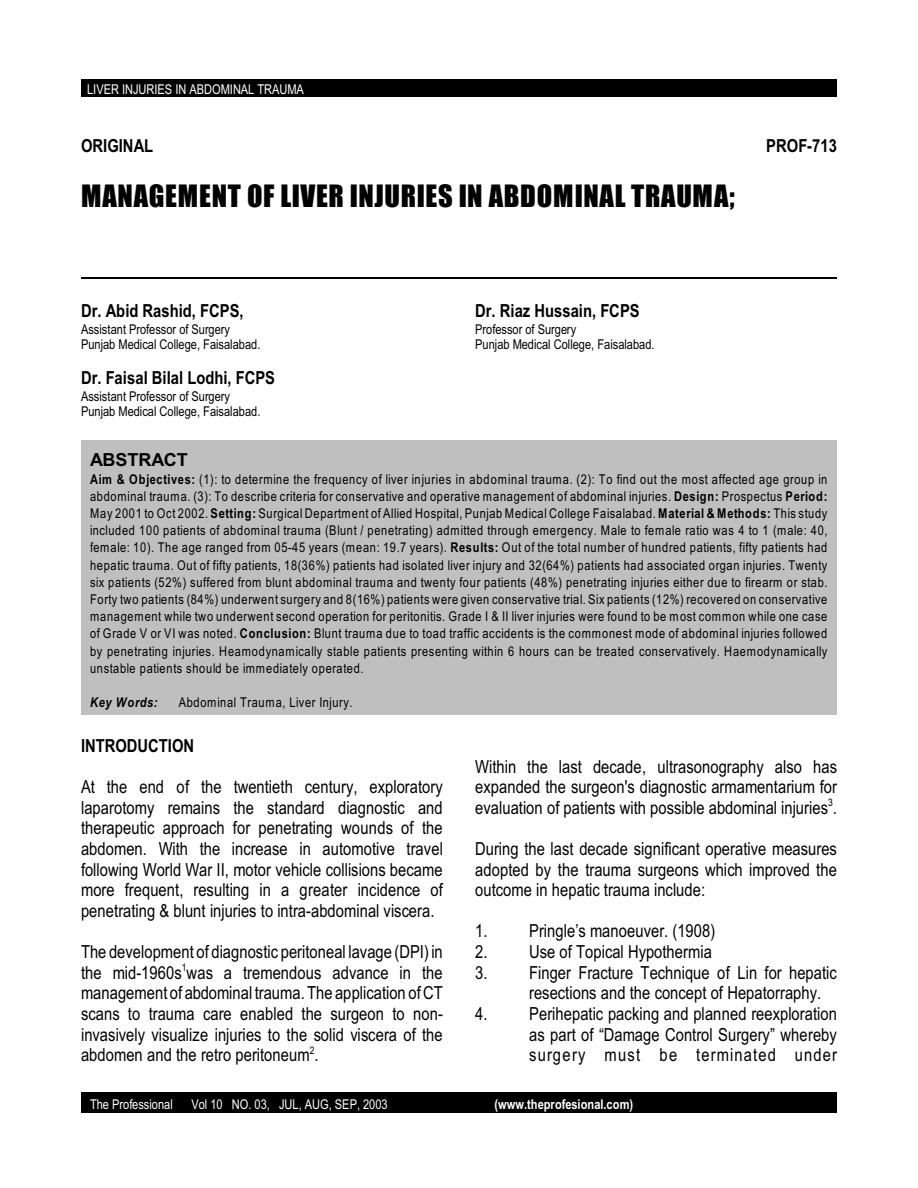
<style>
.page{position:relative;width:918px;height:1188px;background:#fff}
.page>*{position:absolute;margin:0;border:0;box-sizing:border-box;transform-origin:0 0}
.t1{font:28.5px "Impact";letter-spacing:.025em;color:#000}
.t2{font:18px/20.5px "Arial Narrow";letter-spacing:.005em;color:#000;text-align:justify}
.t3{font:700 18px "Arial Narrow";color:#000}
.t4{font:700 18px "Arial";color:#000}
.t5{font:13.5px/17.2px "Arial Narrow";color:#000}
.t6{font:13.5px "Arial Narrow";color:#fff}
.t7{font:13.5px "Arial Narrow";letter-spacing:.045em;color:#000}
.t8{font:700 13.5px "Arial Narrow";letter-spacing:.005em;color:#fff}
.t9{font:italic 700 13.5px "Arial Narrow";letter-spacing:.06em;color:#000}
.t10{font:10.5px "Arial Narrow";color:#000}
.s1{font-weight:700}
</style>
<div class="page">
<div style="left:81px;top:79px;width:756px;height:17px;background:#000"></div>
<div style="left:81px;top:1093px;width:756px;height:20px;background:#000"></div>
<div style="left:81px;top:440px;width:756px;height:274px;background:#bfbfbf"></div>
<hr style="left:81px;top:277px;width:756px;height:2px;background:#000">
<p class="t6" style="left:87px;top:84px;width:218px">LIVER INJURIES IN ABDOMINAL TRAUMA</p>
<h2 class="t3" style="left:81px;top:139px;width:74px">ORIGINAL</h2>
<h2 class="t3" style="left:766px;top:139px;width:72px">PROF-713</h2>
<h1 class="t1" style="left:81px;top:184px;width:655px">MANAGEMENT OF LIVER INJURIES IN ABDOMINAL TRAUMA;</h1>
<h2 class="t3" style="left:81px;top:304px;width:164px">Dr. Abid Rashid, FCPS,</h2>
<p class="t5" style="left:81px;top:322px;width:181px;line-height:15.5px">Assistant Professor of Surgery<br>Punjab Medical College, Faisalabad.</p>
<h2 class="t3" style="left:81px;top:371px;width:196px">Dr. Faisal Bilal Lodhi, FCPS</h2>
<p class="t5" style="left:81px;top:390px;width:181px;line-height:15.5px">Assistant Professor of Surgery<br>Punjab Medical College, Faisalabad.</p>
<h2 class="t3" style="left:475px;top:304px;width:166px">Dr. Riaz Hussain, FCPS</h2>
<p class="t5" style="left:475px;top:322px;width:181px;line-height:15.5px">Professor of Surgery<br>Punjab Medical College, Faisalabad.</p>
<h2 class="t4" style="left:90px;top:453px;width:99px">ABSTRACT</h2>
<p class="t5" style="left:90px;top:472px;width:739px;text-align:justify"><span class="s1">Aim &amp; Objectives:</span> (1): to determine the frequency of liver injuries in abdominal trauma. (2): To find out the most affected age group in abdominal trauma. (3): To describe criteria for conservative and operative management of abdominal injuries. <span class="s1">Design:</span> Prospectus <span class="s1">Period:<br></span>May 2001 to Oct 2002. <span class="s1">Setting:</span> Surgical Department of Allied Hospital, Punjab Medical College Faisalabad. <span class="s1">Material &amp; Methods:</span> This study included 100 patients of abdominal trauma (Blunt / penetrating) admitted through emergency. Male to female ratio was 4 to 1 (male: 40, female: 10). The age ranged from 05-45 years (mean: 19.7 years). <span class="s1">Results:</span> Out of the total number of hundred patients, fifty patients had hepatic trauma. Out of fifty patients, 18(36%) patients had isolated liver injury and 32(64%) patients had associated organ injuries. Twenty six patients (52%) suffered from blunt abdominal trauma and twenty four patients (48%) penetrating injuries either due to firearm or stab.<br>Forty two patients (84%) underwent surgery and 8(16%) patients were given conservative trial. Six patients (12%) recovered on conservative management while two underwent second operation for peritonitis. Grade I &amp; II liver injuries were found to be most common while one case of Grade V or VI was noted. <span class="s1">Conclusion:</span> Blunt trauma due to toad traffic accidents is the commonest mode of abdominal injuries followed by penetrating injuries. Heamodynamically stable patients presenting within 6 hours can be treated conservatively. Haemodynamically unstable patients should be immediately operated.</p>
<p class="t9" style="left:90px;top:697px;width:69px">Key Words:</p>
<p class="t7" style="left:179px;top:697px;width:175px">Abdominal Trauma, Liver Injury.</p>
<h2 class="t3" style="left:81px;top:739px;width:115px">INTRODUCTION</h2>
<p class="t2" style="left:81px;top:778px;width:363px">At the end of the twentieth century, exploratory laparotomy remains the standard diagnostic and therapeutic approach for penetrating wounds of the abdomen. With the increase in automotive travel following World War II, motor vehicle collisions became more frequent, resulting in a greater incidence of penetrating &amp; blunt injuries to intra-abdominal viscera.</p>
<h2 class="t2" style="left:81px;top:943px;width:363px">The development of diagnostic peritoneal lavage (DPI) in the mid-1960s was a tremendous advance in the</h2>
<h2 class="t2" style="left:475px;top:758px;width:363px">Within the last decade, ultrasonography also has expanded the surgeon's diagnostic armamentarium for evaluation of patients with possible abdominal injuries .<sup>3</sup></h2>
<h2 class="t2" style="left:475px;top:840px;width:363px">During the last decade significant operative measures adopted by the trauma surgeons which improved the outcome in hepatic trauma include:</h2>
<h2 class="t2" style="left:475px;top:923px;width:242px">1. Pringle’s manoeuver. (1908)</h2>
<h2 class="t2" style="left:475px;top:943px;width:238px">2. Use of Topical Hypothermia</h2>
<h2 class="t2" style="left:529px;top:964px;width:309px;text-indent:-54px">3. Finger Fracture Technique of Lin for hepatic resections and the concept of Hepatorraphy.</h2>
<h2 class="t2" style="left:529px;top:1005px;width:309px;text-indent:-54px">4. Perihepatic packing and planned reexploration as part of “Damage Control Surgery” whereby surgery must be terminated under</h2>
<p class="t10" style="left:182px;top:963px;width:6px">1</p>
<h2 class="t2" style="left:81px;top:984px;width:363px">management of abdominal trauma. The application of CT scans to trauma care enabled the surgeon to non&shy;invasively visualize injuries to the solid viscera of the abdomen and the retro peritoneum .<sup>2</sup></h2>
<p class="t6" style="left:90px;top:1100px;width:84px">The Professional</p>
<p class="t6" style="left:191px;top:1100px;width:198px">Vol 10 NO. 03, JUL, AUG, SEP, 2003</p>
<p class="t8" style="left:495px;top:1100px;width:140px">(www.theprofesional.com )</p>
</div>
